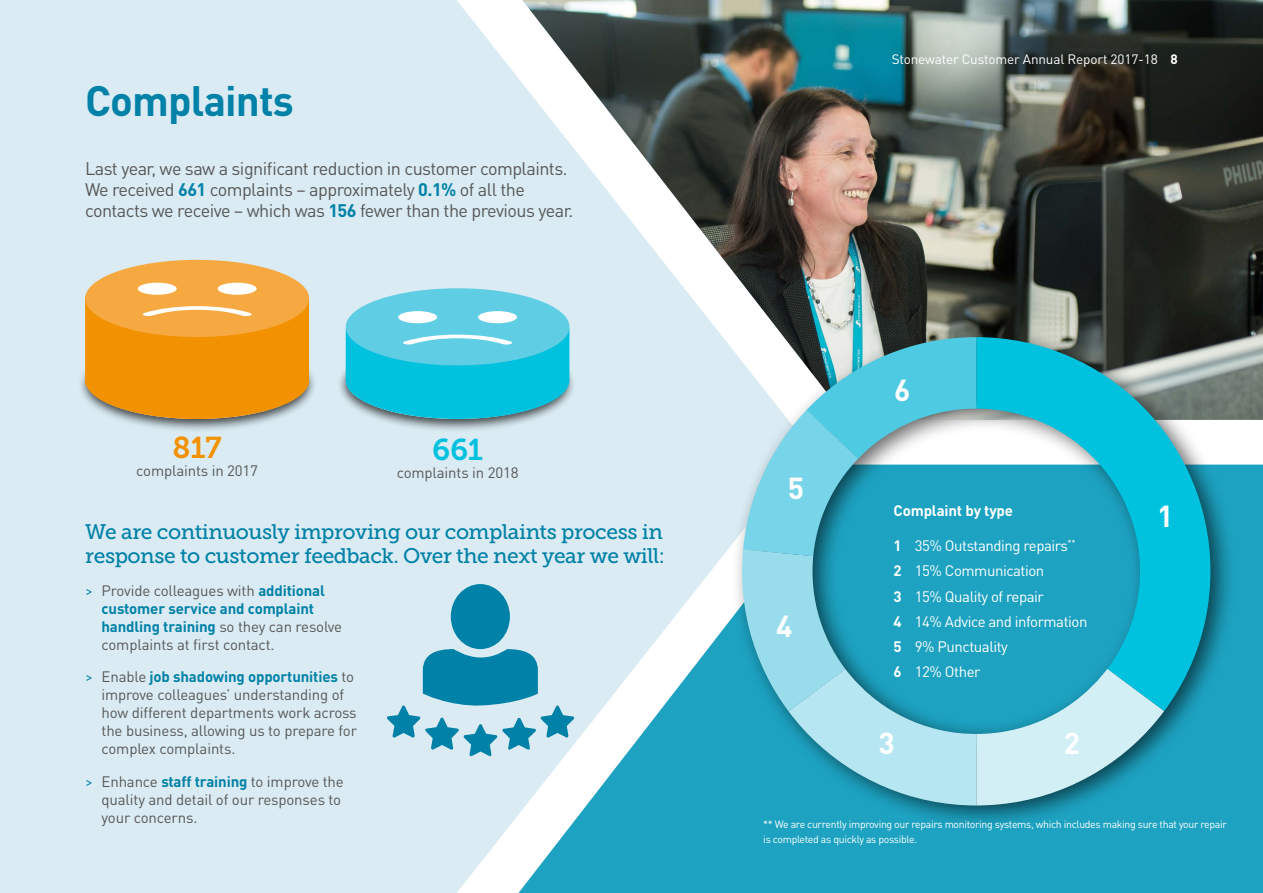
<style>
.page{position:relative;width:1263px;height:893px;background:#fff}
.page>*{position:absolute;margin:0;border:0;box-sizing:border-box;transform-origin:0 0}
.t1{font:700 42px "DIN Pro";letter-spacing:-.02em;color:#0081a7}
.t2{font:700 30px "DIN Pro";color:#fff}
.t3{font:30px "Museo Slab 700";color:#f39200}
.t4{font:30px "Museo Slab 700";color:#00c1de}
.t5{font:21px/24px "Museo Slab 500";letter-spacing:-.02em;color:#0081a7}
.t6{font:18px/21px "DIN Pro";letter-spacing:-.03em;color:#575756}
.t7{font:15px/18px "DIN Pro";letter-spacing:-.01em;color:#575756}
.t8{font:15px "DIN Pro";letter-spacing:-.03em;color:#fff}
.t9{font:700 15px "DIN Pro";letter-spacing:-.01em;color:#fff}
.t10{font:13.5px "DIN Pro";letter-spacing:-.01em;color:#fff}
.t11{font:10.5px/15px "DIN Pro";letter-spacing:-.03em;color:#fff}
.s1{font-weight:700;color:#0081a7}
.s2{color:#0081a7}
.s3{font-weight:700}
</style>
<div class="page">
<div style="left:0;top:0;width:730px;height:893px;background:#daebf3"></div>
<div style="left:337px;top:337px;width:239px;height:95px;background:#000;opacity:.7"></div>
<div style="left:77px;top:337px;width:239px;height:95px;background:#000;opacity:.7"></div>
<svg style="left:518px;top:465px;width:745px;height:428px;background:#71c3d7"></svg>
<img style="left:522px;top:0;width:741px;height:420px">
<div style="left:730px;top:324px;width:506px;height:505px;background:#000;opacity:.6"></div>
<svg style="left:976px;top:337px;width:234px;height:234px;background:#36afc3"></svg>
<svg style="left:976px;top:571px;width:234px;height:234px;background:#44b5cd"></svg>
<svg style="left:742px;top:750px;width:234px;height:55px;background:#5fbcd1"></svg>
<svg style="left:742px;top:572px;width:234px;height:178px;background:#52b7ce"></svg>
<svg style="left:768px;top:337px;width:208px;height:37px;background:#75b5bf"></svg>
<svg style="left:742px;top:374px;width:235px;height:198px;background:#69c2d6"></svg>
<svg style="left:85px;top:261px;width:224px;height:158px;background:#efa334"></svg>
<svg style="left:346px;top:292px;width:223px;height:127px;background:#47c9e0"></svg>
<svg style="left:387px;top:584px;width:187px;height:172px;background:#8dc5d8"></svg>
<p class="t1" style="left:85px;top:66px;width:210px">Complaints</p>
<p class="t6" style="left:85px;top:158px;width:490px">Last year, we saw a significant reduction in customer complaints.<br>We received <span class="s1">661</span> complaints – approximately <span class="s1">0.1%</span> of all the contacts we receive – which was <span class="s1">156</span> fewer than the previous year.</p>
<p class="t3" style="left:173px;top:431px;width:51px">817</p>
<p class="t7" style="left:136px;top:461px;width:123px">complaints in 2017</p>
<p class="t4" style="left:432px;top:433px;width:52px">661</p>
<p class="t7" style="left:397px;top:463px;width:123px">complaints in 2018</p>
<p class="t5" style="left:85px;top:520px;width:581px">We are continuously improving our complaints process in response to customer feedback. Over the next year we will:</p>
<p class="t7" style="left:102px;top:580px;width:242px;text-indent:-16px"><span class="s2">&gt;</span> Provide colleagues with <span class="s1">additional customer service and complaint handling training</span> so they can resolve complaints at first contact.</p>
<p class="t7" style="left:102px;top:667px;width:257px;text-indent:-16px"><span class="s2">&gt;</span> Enable <span class="s1">job shadowing opportunities</span> to improve colleagues’ understanding of how different departments work across the business, allowing us to prepare for complex complaints.</p>
<p class="t7" style="left:102px;top:772px;width:244px;text-indent:-16px"><span class="s2">&gt;</span> Enhance <span class="s1">staff training</span> to improve the quality and detail of our responses to your concerns.</p>
<p class="t10" style="left:892px;top:50px;width:288px">Stonewater Customer Annual Report 2017-18 <span class="s3">8</span></p>
<p class="t2" style="left:788px;top:463px;width:18px">5</p>
<p class="t2" style="left:776px;top:601px;width:18px">4</p>
<p class="t2" style="left:894px;top:365px;width:18px">6</p>
<p class="t9" style="left:893px;top:498px;width:121px">Complaint by type</p>
<p class="t8" style="left:893px;top:535px;width:184px"><span class="s3">1</span> 35% Outstanding repairs<sup>**</sup></p>
<p class="t8" style="left:893px;top:561px;width:152px"><span class="s3">2</span> 15% Communication</p>
<p class="t8" style="left:893px;top:586px;width:152px"><span class="s3">3</span> 15% Quality of repair</p>
<p class="t8" style="left:893px;top:611px;width:195px"><span class="s3">4</span> 14% Advice and information</p>
<p class="t8" style="left:893px;top:636px;width:116px"><span class="s3">5</span> 9% Punctuality</p>
<p class="t8" style="left:893px;top:662px;width:89px"><span class="s3">6</span> 12% Other</p>
<p class="t2" style="left:878px;top:718px;width:18px">3</p>
<p class="t2" style="left:1064px;top:718px;width:18px">2</p>
<p class="t2" style="left:1157px;top:491px;width:18px">1</p>
<p class="t11" style="left:763px;top:816px;width:465px">** We are currently improving our repairs monitoring systems, which includes making sure that your repair is completed as quickly as possible.</p>
</div>
